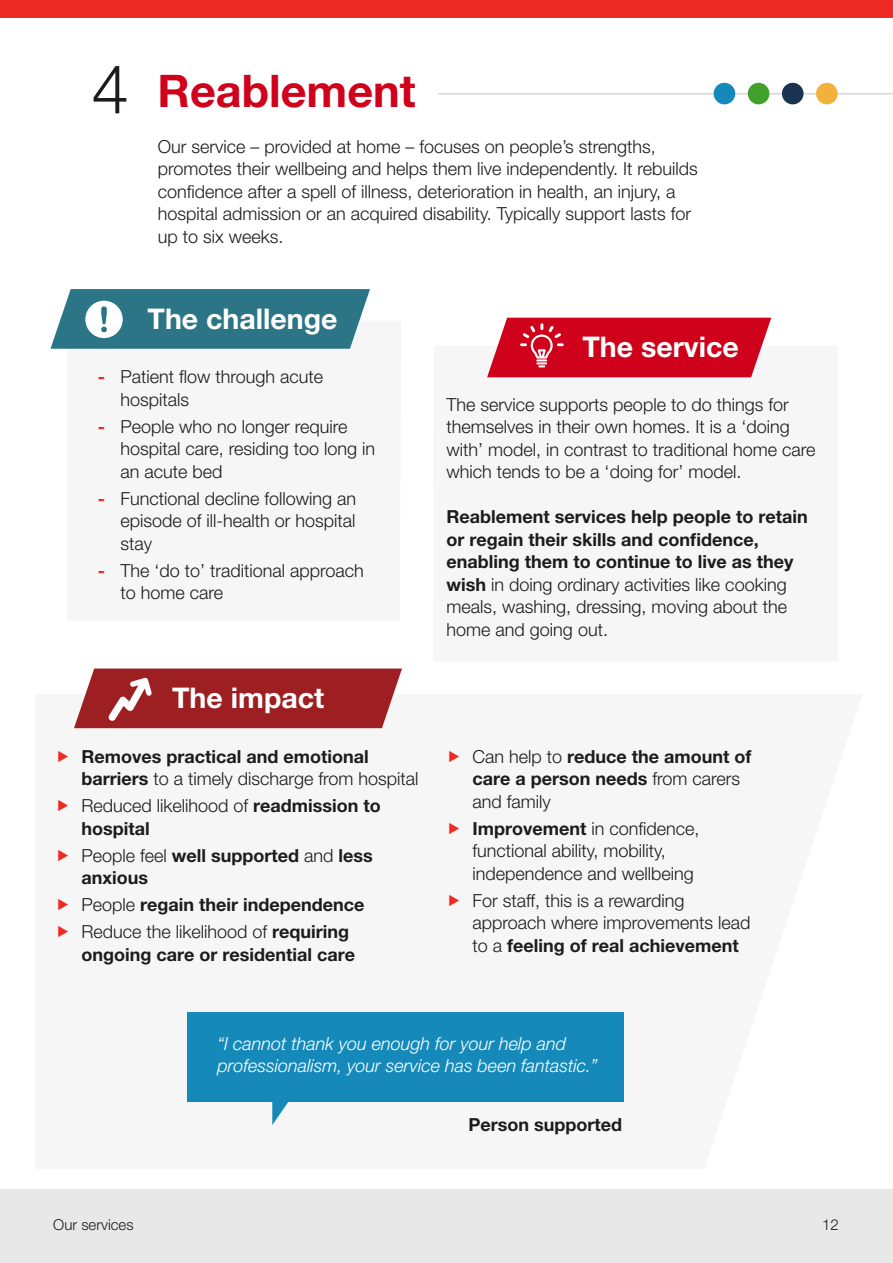
<style>
.page{position:relative;width:893px;height:1263px;background:#fff}
.page>*{position:absolute;margin:0;border:0;box-sizing:border-box;transform-origin:0 0}
.t1{font:700 45px "Helvetica Neue LT Pro";color:#d0011b}
.t2{font:700 28.5px "Helvetica Neue LT Pro";color:#fff}
.t3{font:300 18px/22.5px "Helvetica Neue LT Pro";color:#1d1b1d}
.t4{font:700 18px/22.5px "Helvetica Neue LT Pro";color:#1d1b1d}
.t5{font:italic 300 18px/22.5px "Helvetica Neue LT Pro";color:#fff}
.t6{font:300 15px "Helvetica Neue LT Pro";color:#1d1b1d}
.s1{font-weight:300;font-size:67.5px;color:#1d1b1d}
.s2{font-weight:700;color:#ee2a24}
.s3{font-weight:300}
.s4{font-weight:700}
</style>
<div class="page">
<div style="left:0;top:1189px;width:893px;height:74px;background:#e8e8e8"></div>
<div style="left:35px;top:694px;width:856px;height:474px;background:#f6f6f6"></div>
<svg style="left:74px;top:668px;width:328px;height:60px;background:#a63436"></svg>
<div style="left:0;top:0;width:893px;height:18px;background:#ee2a24"></div>
<svg style="left:50px;top:289px;width:320px;height:60px;background:#448594"></svg>
<hr style="left:439px;top:93px;width:453px;height:2px;background:#d7d8d7">
<div style="left:187px;top:1012px;width:436px;height:90px;background:#158aba"></div>
<svg style="left:272px;top:1102px;width:17px;height:23px"></svg>
<div style="left:816px;top:83px;width:22px;height:21px;background:#f1b13b;border-radius:50%"></div>
<div style="left:714px;top:83px;width:21px;height:21px;background:#158aba;border-radius:50%"></div>
<div style="left:748px;top:83px;width:21px;height:21px;background:#40a22a;border-radius:50%"></div>
<div style="left:782px;top:83px;width:21px;height:21px;background:#193351;border-radius:50%"></div>
<svg style="left:487px;top:318px;width:284px;height:59px;background:#d4182f"></svg>
<h1 class="t1" style="left:92px;top:63px;width:326px"><span class="s1">4</span> Reablement</h1>
<p class="t3" style="left:158px;top:135px;width:542px">Our service – provided at home – focuses on people’s strengths, promotes their wellbeing and helps them live independently. It rebuilds confidence after a spell of illness, deterioration in health, an injury, a hospital admission or an acquired disability. Typically support lasts for up to six weeks.</p>
<h2 class="t2" style="left:148px;top:301px;width:191px">The challenge</h2>
<p class="t3" style="left:120px;top:365px;width:204px;text-indent:-22px"><span class="s2">-</span> Patient flow through acute hospitals</p>
<p class="t3" style="left:120px;top:415px;width:256px;text-indent:-22px"><span class="s2">-</span> People who no longer require hospital care, residing too long in an acute bed</p>
<p class="t3" style="left:120px;top:487px;width:237px;text-align:justify;text-indent:-22px"><span class="s2">-</span> Functional decline following an episode of ill-health or hospital stay</p>
<p class="t3" style="left:120px;top:559px;width:245px;text-indent:-22px"><span class="s2">-</span> The ‘do to’ traditional approach to home care</p>
<h2 class="t2" style="left:172px;top:680px;width:153px">The impact</h2>
<p class="t4" style="left:81px;top:744px;width:339px">Removes practical and emotional barriers <span class="s3">to a timely discharge from hospital</span></p>
<p class="t4" style="left:81px;top:794px;width:301px"><span class="s3">Reduced likelihood of</span> readmission to hospital</p>
<p class="t4" style="left:81px;top:843px;width:293px"><span class="s3">People feel</span> well supported <span class="s3">and</span> less anxious</p>
<p class="t4" style="left:81px;top:891px;width:284px;line-height:27px"><span class="s3">People</span> regain their independence<br><span class="s3">Reduce the likelihood of</span> requiring</p>
<p class="t4" style="left:81px;top:942px;width:275px">ongoing care or residential care</p>
<h2 class="t2" style="left:582px;top:329px;width:158px">The service</h2>
<p class="t3" style="left:447px;top:393px;width:370px">The service supports people to do things for themselves in their own homes. It is a ‘doing with’ model, in contrast to traditional home care which tends to be a ‘doing for’ model.</p>
<p class="t4" style="left:447px;top:505px;width:363px">Reablement services help people to retain or regain their skills and confidence, enabling them to continue to live as they wish <span class="s3">in doing ordinary activities like cooking meals, washing, dressing, moving about the home and going out.</span></p>
<p class="t4" style="left:473px;top:744px;width:281px"><span class="s3">Can help to</span> reduce the amount of care a person needs <span class="s3">from carers and family</span></p>
<p class="t3" style="left:473px;top:816px;width:228px"><span class="s4">Improvement</span> in confidence, functional ability, mobility, independence and wellbeing</p>
<p class="t3" style="left:473px;top:888px;width:279px">For staff, this is a rewarding approach where improvements lead to a <span class="s4">feeling of real achievement</span></p>
<p class="t5" style="left:217px;top:1032px;width:382px">“I cannot thank you enough for your help and professionalism, your service has been fantastic.”</p>
<p class="t4" style="left:468px;top:1113px;width:155px">Person supported</p>
<p class="t6" style="left:53px;top:1216px;width:82px">Our services</p>
<p class="t6" style="left:822px;top:1216px;width:18px">12</p>
</div>
